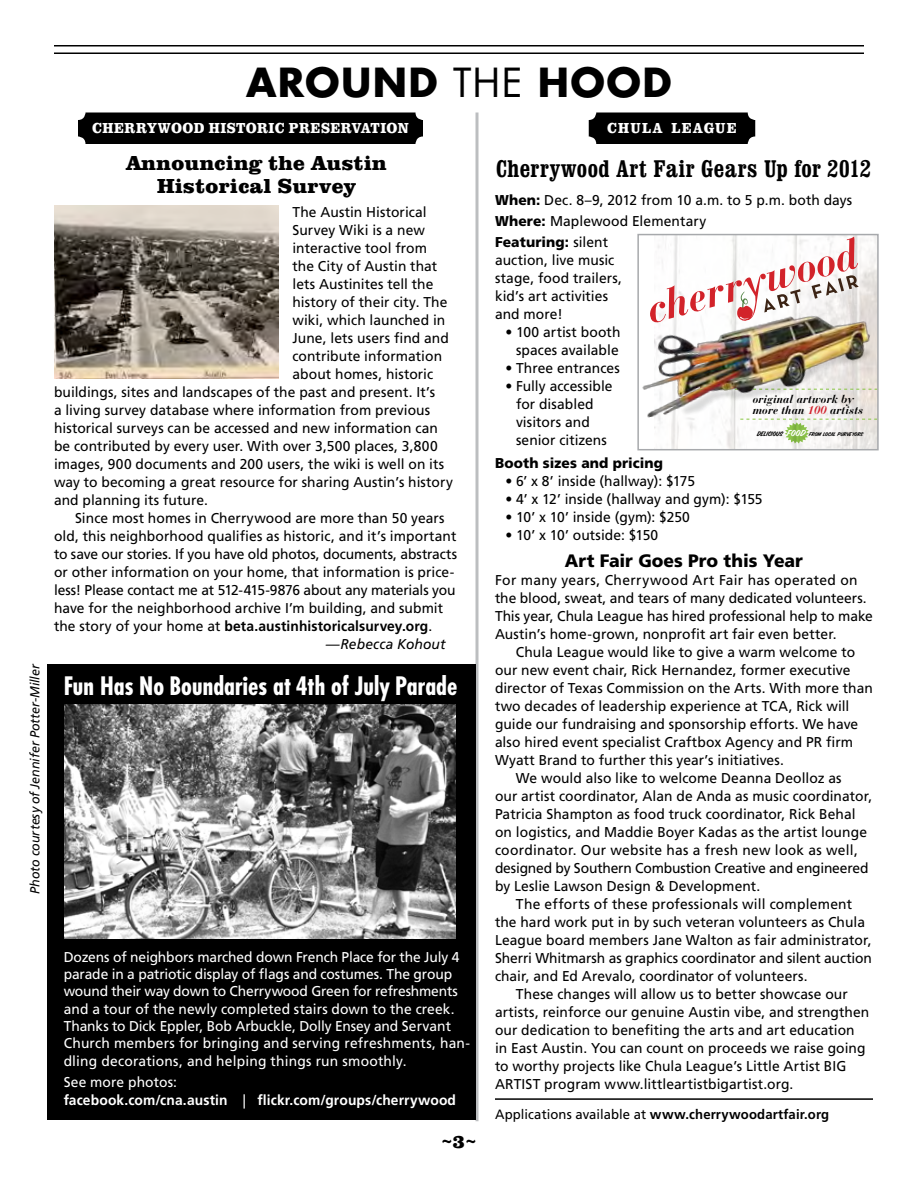
<style>
.page{position:relative;width:918px;height:1188px;background:#fff}
.page>*{position:absolute;margin:0;border:0;box-sizing:border-box;transform-origin:0 0}
.t1{font:700 39px "Futura Std";letter-spacing:.035em;color:#000}
.t2{font:700 condensed 24.75px "Futura Std";color:#fff}
.t3{font:700 condensed 23.7px "Clarendon BT";letter-spacing:.02em;color:#000}
.t4{font:700 expanded 21px/22.5px "URW Clarendon TOT";letter-spacing:.025em;color:#000;text-align:center}
.t5{font:700 19.5px "Clarendon LT Std";color:#000}
.t6{font:900 18px "Frutiger LT Std";letter-spacing:-.005em;color:#000}
.t7{font:15px "URW Clarendon TOT Bol Ext Nar";letter-spacing:.035em;color:#fff}
.t8{font:15px "URW Clarendon TOT Bol Ext Nar";letter-spacing:.085em;color:#fff}
.t9{font:14.25px/18px "Frutiger LT Std";letter-spacing:.005em;color:#000}
.t10{font:14.25px/17.2px "Frutiger LT Std";letter-spacing:-.005em;color:#fff}
.t11{font:700 14.25px/18px "Frutiger LT Std";letter-spacing:.01em;color:#fff}
.t12{font:700 14.25px "Frutiger LT Std";letter-spacing:.01em;color:#000}
.t13{font:14.25px "Frutiger LT Std";letter-spacing:-.015em;color:#000}
.t14{font:900 14.25px "Frutiger LT Std";letter-spacing:.01em;color:#000}
.t15{font:italic 14.25px "Frutiger LT Std";letter-spacing:.005em;color:#000}
.t16{font:700 13.5px "Frutiger LT Std";letter-spacing:.01em;color:#000}
.t17{font:italic 13.2px "Frutiger LT Std";letter-spacing:-.005em;color:#000;scale:.95 1}
.t18{font:12.45px "Sign Painter House Brush";letter-spacing:.01em;color:#000}
.t19{font:italic 700 11.55px/11.9px "Bauer Bodoni Std";color:#000}
.t20{font:6px "Sign Painter House Brush";color:#000}
.t21{font:700 5.1px "Neutraface Text";color:#000}
.s1{font-weight:400}
.s2{font-family:"Clarendon BT";font-weight:900}
.s3{font-weight:900}
.s4{color:#d2232e}
.s5{font-size:7.2px}
.s6{font-size:9.75px;color:#fff}
</style>
<div class="page">
<hr style="left:54px;top:45px;width:810px;height:2px;background:#000">
<hr style="left:54px;top:52px;width:810px;height:2px;background:#000">
<hr style="left:476px;top:112px;width:2px;height:1009px;background:#bcbec0">
<div style="left:47px;top:664px;width:429px;height:456px;background:#000"></div>
<hr style="left:495px;top:1098px;width:378px;height:2px;background:#000">
<div style="left:78px;top:112px;width:345px;height:32px;background:#000;border-radius:8px"></div>
<img style="left:54px;top:206px;width:225px;height:173px">
<div style="left:589px;top:112px;width:166px;height:32px;background:#000;border-radius:8px"></div>
<img style="left:64px;top:705px;width:392px;height:234px">
<img style="left:671px;top:237px;width:205px;height:210px">
<svg style="left:658px;top:237px;width:201px;height:34px"></svg>
<img style="left:642px;top:271px;width:234px;height:167px">
<svg style="left:740px;top:419px;width:136px;height:25px"></svg>
<div style="left:637px;top:234px;width:242px;height:216px;border:2px solid #a7a9ac"></div>
<p class="t17" style="left:27px;top:894px;width:244px;rotate:-90deg">Photo courtesy of Jennifer Potter-Miller</p>
<h1 class="t1" style="left:246px;top:56px;width:427px">AROUND <span class="s1">the</span> HOOD</h1>
<p class="t7" style="left:92px;top:119px;width:318px">CHERRYWOOD HISTORIC PRESERVATION</p>
<p class="t8" style="left:607px;top:119px;width:131px">CHULA LEAGUE</p>
<h3 class="t4" style="left:126px;top:153px;width:262px">Announcing the Austin<br>Historical Survey</h3>
<p class="t9" style="left:292px;top:203px;width:136px">The Austin Historical</p>
<p class="t9" style="left:292px;top:221px;width:134px">Survey Wiki is a new</p>
<p class="t9" style="left:292px;top:239px;width:136px">interactive tool from</p>
<p class="t9" style="left:292px;top:257px;width:146px">the City of Austin that</p>
<p class="t9" style="left:292px;top:275px;width:143px">lets Austinites tell the</p>
<p class="t9" style="left:292px;top:293px;width:157px">history of their city. The</p>
<p class="t9" style="left:292px;top:311px;width:154px">wiki, which launched in</p>
<p class="t9" style="left:292px;top:329px;width:158px">June, lets users find and</p>
<p class="t9" style="left:292px;top:347px;width:151px">contribute information</p>
<p class="t9" style="left:292px;top:365px;width:142px">about homes, historic</p>
<p class="t9" style="left:54px;top:383px;width:383px">buildings, sites and landscapes of the past and present. It’s</p>
<p class="t9" style="left:54px;top:401px;width:378px">a living survey database where information from previous</p>
<p class="t9" style="left:54px;top:419px;width:385px">historical surveys can be accessed and new information can</p>
<p class="t9" style="left:54px;top:437px;width:385px">be contributed by every user. With over 3,500 places, 3,800</p>
<p class="t9" style="left:54px;top:455px;width:392px">images, 900 documents and 200 users, the wiki is well on its</p>
<p class="t9" style="left:54px;top:473px;width:401px">way to becoming a great resource for sharing Austin’s history</p>
<p class="t9" style="left:54px;top:491px;width:155px">and planning its future.</p>
<p class="t9" style="left:75px;top:509px;width:371px">Since most homes in Cherrywood are more than 50 years</p>
<p class="t9" style="left:54px;top:527px;width:404px">old, this neighborhood qualifies as historic, and it’s important</p>
<p class="t9" style="left:54px;top:545px;width:405px">to save our stories. If you have old photos, documents, abstracts</p>
<p class="t9" style="left:54px;top:563px;width:402px">or other information on your home, that information is price-</p>
<p class="t9" style="left:54px;top:581px;width:403px">less! Please contact me at 512-415-9876 about any materials you</p>
<p class="t9" style="left:54px;top:599px;width:391px">have for the neighborhood archive I’m building, and submit</p>
<p class="t12" style="left:54px;top:618px;width:380px"><span class="s1">the story of your home at</span> beta.austinhistoricalsurvey.org<span class="s1">.</span></p>
<p class="t15" style="left:326px;top:636px;width:121px">—Rebecca Kohout</p>
<h2 class="t2" style="left:64px;top:670px;width:395px">Fun Has No Boundaries at 4th of July Parade</h2>
<p class="t10" style="left:64px;top:948px;width:408px">Dozens of neighbors marched down French Place for the July 4 parade in a patriotic display of flags and costumes. The group wound their way down to Cherrywood Green for refreshments and a tour of the newly completed stairs down to the creek.<br>Thanks to Dick Eppler, Bob Arbuckle, Dolly Ensey and Servant Church members for bringing and serving refreshments, han&shy;dling decorations, and helping things run smoothly.</p>
<p class="t11" style="left:64px;top:1073px;width:394px"><span class="s1">See more photos:<br></span>facebook.com/cna.austin <span class="s1">|</span> flickr.com/groups/cherrywood</p>
<h3 class="t5" style="left:441px;top:1128px;width:37px">~<span class="s2">3</span>~</h3>
<h3 class="t3" style="left:496px;top:153px;width:377px">Cherrywood Art Fair Gears Up for 2012  </h3>
<p class="t9" style="left:495px;top:190px;width:359px;line-height:21px"><span class="s3">When:</span> Dec. 8–9, 2012 from 10 a.m. to 5 p.m. both days<br><span class="s3">Where:</span> Maplewood Elementary<br><span class="s3">Featuring:</span> silent</p>
<p class="t9" style="left:495px;top:251px;width:129px">auction, live music stage, food trailers, kid’s art activities and more!</p>
<p class="t9" style="left:506px;top:323px;width:116px;text-align:right">• 100 artist booth spaces available</p>
<p class="t9" style="left:506px;top:359px;width:116px">• Three entrances</p>
<p class="t9" style="left:516px;top:377px;width:98px;text-indent:-11px">• Fully accessible for disabled visitors and senior citizens</p>
<p class="t14" style="left:495px;top:454px;width:170px">Booth sizes and pricing</p>
<p class="t9" style="left:506px;top:472px;width:191px">• 6’ x 8’ inside (hallway): $175</p>
<p class="t9" style="left:506px;top:490px;width:259px">• 4’ x 12’ inside (hallway and gym): $155</p>
<p class="t9" style="left:506px;top:508px;width:186px">• 10’ x 10’ inside (gym): $250</p>
<p class="t9" style="left:506px;top:526px;width:154px">• 10’ x 10’ outside: $150</p>
<p class="t6" style="left:565px;top:549px;width:240px">Art Fair Goes Pro this Year</p>
<p class="t9" style="left:495px;top:571px;width:379px">For many years, Cherrywood Art Fair has operated on the blood, sweat, and tears of many dedicated volunteers.<br>This year, Chula League has hired professional help to make Austin’s home-grown, nonprofit art fair even better.</p>
<p class="t9" style="left:516px;top:643px;width:341px">Chula League would like to give a warm welcome to</p>
<p class="t9" style="left:495px;top:661px;width:357px">our new event chair, Rick Hernandez, former executive</p>
<p class="t9" style="left:495px;top:679px;width:379px">director of Texas Commission on the Arts. With more than</p>
<p class="t9" style="left:495px;top:697px;width:356px">two decades of leadership experience at TCA, Rick will</p>
<p class="t9" style="left:495px;top:715px;width:365px">guide our fundraising and sponsorship efforts. We have</p>
<p class="t9" style="left:495px;top:733px;width:360px">also hired event specialist Craftbox Agency and PR firm</p>
<p class="t9" style="left:495px;top:751px;width:291px">Wyatt Brand to further this year’s initiatives.</p>
<p class="t9" style="left:516px;top:769px;width:327px">We would also like to welcome Deanna Deolloz as</p>
<p class="t9" style="left:495px;top:787px;width:379px">our artist coordinator, Alan de Anda as music coordinator,</p>
<p class="t9" style="left:495px;top:805px;width:362px">Patricia Shampton as food truck coordinator, Rick Behal</p>
<p class="t9" style="left:495px;top:823px;width:374px">on logistics, and Maddie Boyer Kadas as the artist lounge</p>
<p class="t9" style="left:495px;top:841px;width:364px">coordinator. Our website has a fresh new look as well,</p>
<p class="t13" style="left:495px;top:859px;width:375px">designed by Southern Combustion Creative and engineered</p>
<p class="t9" style="left:495px;top:877px;width:267px">by Leslie Lawson Design &amp; Development.</p>
<p class="t9" style="left:516px;top:895px;width:338px">The efforts of these professionals will complement</p>
<p class="t9" style="left:495px;top:913px;width:372px">the hard work put in by such veteran volunteers as Chula</p>
<p class="t9" style="left:495px;top:931px;width:378px">League board members Jane Walton as fair administrator,</p>
<p class="t9" style="left:495px;top:949px;width:378px">Sherri Whitmarsh as graphics coordinator and silent auction</p>
<p class="t9" style="left:495px;top:967px;width:314px">chair, and Ed Arevalo, coordinator of volunteers.</p>
<p class="t9" style="left:516px;top:985px;width:333px">These changes will allow us to better showcase our</p>
<p class="t9" style="left:495px;top:1003px;width:376px">artists, reinforce our genuine Austin vibe, and strengthen</p>
<p class="t9" style="left:495px;top:1021px;width:361px">our dedication to benefiting the arts and art education</p>
<p class="t9" style="left:495px;top:1039px;width:372px">in East Austin. You can count on proceeds we raise going</p>
<p class="t9" style="left:495px;top:1057px;width:353px">to worthy projects like Chula League’s Little Artist BIG</p>
<p class="t9" style="left:495px;top:1075px;width:300px">ARTIST program www.littleartistbigartist.org.</p>
<p class="t16" style="left:495px;top:1106px;width:336px"><span class="s1">Applications available at</span> www.cherrywoodartfair.org</p>
<p class="t19" style="left:753px;top:393px;width:112px">original artwork by more than <span class="s4">100</span> artists</p>
<p class="t20" style="left:757px;top:432px;width:108px"><span class="s5">DELICIOUS</span> <span class="s6">FOOD</span> FROM LOCAL PURVEYORS</p>
<p class="t18" style="left:666px;top:502px;width:109px">DECEMBER 8 &amp; 9, 2012</p>
<p class="t21" style="left:717px;top:556px;width:146px">Chula League supports the Arts and Arts Education in East Austin</p>
</div>
